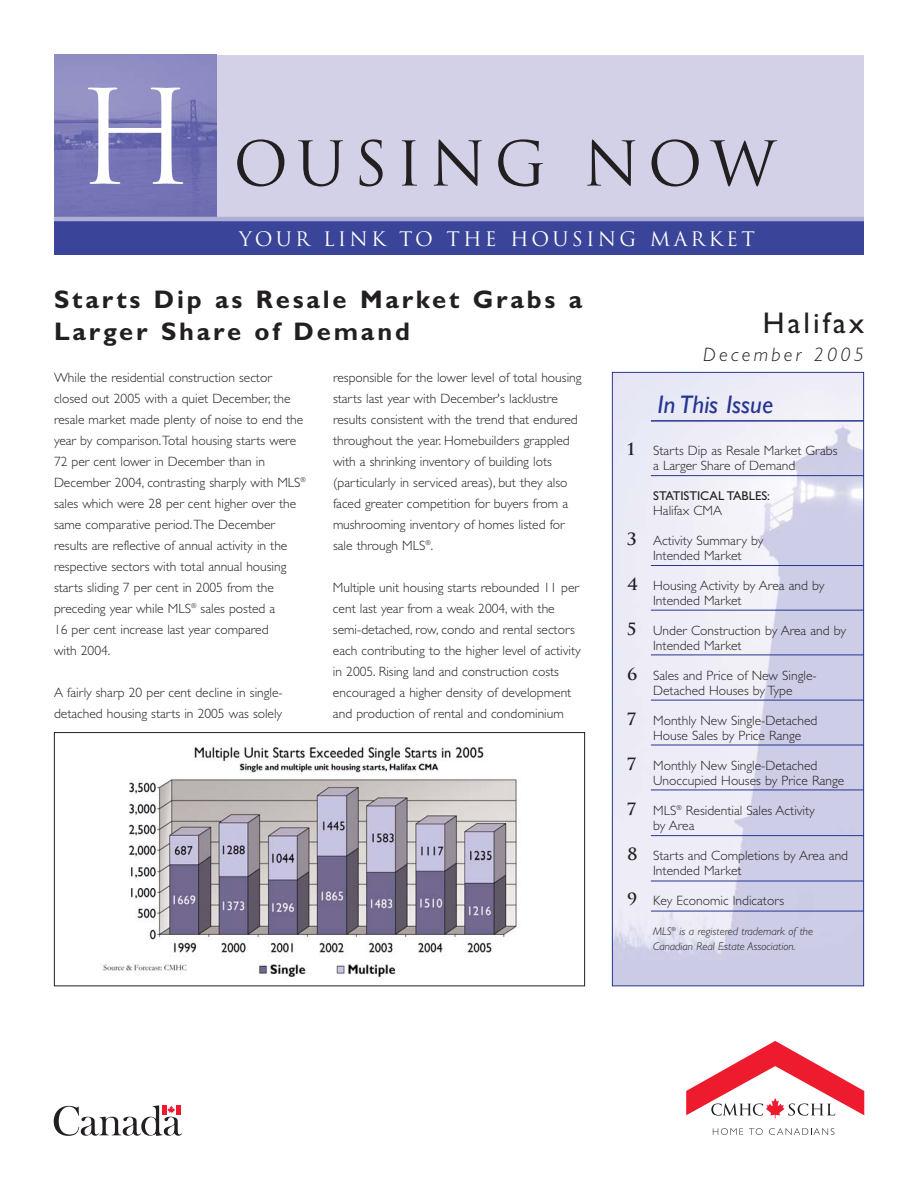
<style>
.page{position:relative;width:918px;height:1188px;background:#fff}
.page>*{position:absolute;margin:0;border:0;box-sizing:border-box;transform-origin:0 0}
.t1{font:127.5px "Trajan";color:#fff;scale:.95 1}
.t2{font:60px "Trajan";letter-spacing:.13em;color:#231f20}
.t3{font:30px "Gill Sans";letter-spacing:.1em;color:#231f20}
.t4{font:700 25.5px/31.5px "Gill Sans";letter-spacing:.11em;color:#231f20}
.t5{font:italic 25.5px "Gill Sans";color:#273591}
.t6{font:19.5px "Trajan";letter-spacing:.165em;color:#fff}
.t7{font:italic 300 19.5px "Gill Sans";letter-spacing:.165em;color:#231f20}
.t8{font:300 13.5px/21px "Gill Sans";color:#231f20}
.t9{font:12.75px "Gill Sans";color:#231f20}
.t10{font:italic 300 11.25px/15px "Gill Sans";color:#231f20}
.s1{font-family:"Trajan";font-weight:700;font-size:16.5px}
</style>
<div class="page">
<div style="left:212px;top:55px;width:652px;height:162px;background:#d2d1e8"></div>
<div style="left:54px;top:221px;width:810px;height:34px;background:#3a4498"></div>
<svg style="left:686px;top:1041px;width:178px;height:77px"></svg>
<svg style="left:713px;top:1128px;width:30px;height:7px"></svg>
<svg style="left:749px;top:1128px;width:14px;height:7px"></svg>
<svg style="left:769px;top:1128px;width:65px;height:7px"></svg>
<svg style="left:54px;top:1105px;width:128px;height:31px"></svg>
<img style="left:614px;top:374px;width:248px;height:610px">
<div style="left:612px;top:372px;width:252px;height:614px;border:1px solid #273591"></div>
<hr style="left:651px;top:420px;width:213px;height:2px;background:#273591">
<hr style="left:651px;top:475px;width:213px;height:1px;background:#273591">
<hr style="left:651px;top:565px;width:213px;height:1px;background:#273591">
<hr style="left:651px;top:610px;width:213px;height:1px;background:#273591">
<hr style="left:651px;top:655px;width:213px;height:1px;background:#273591">
<hr style="left:651px;top:700px;width:213px;height:1px;background:#273591">
<hr style="left:651px;top:745px;width:213px;height:1px;background:#273591">
<hr style="left:651px;top:790px;width:213px;height:1px;background:#273591">
<hr style="left:651px;top:835px;width:213px;height:1px;background:#273591">
<img style="left:54px;top:55px;width:162px;height:162px">
<hr style="left:54px;top:217px;width:810px;height:4px;background:#aeadd5">
<hr style="left:651px;top:881px;width:213px;height:1px;background:#273591">
<hr style="left:651px;top:911px;width:213px;height:1px;background:#273591">
<img style="left:103px;top:746px;width:414px;height:231px">
<div style="left:54px;top:732px;width:531px;height:254px;border:1px solid #231f20"></div>
<h1 class="t1" style="left:77px;top:65px;width:124px">H</h1>
<h2 class="t2" style="left:233px;top:130px;width:544px">OUSING NOW</h2>
<h3 class="t6" style="left:239px;top:228px;width:517px">YOUR LINK TO THE HOUSING MARKET</h3>
<h3 class="t4" style="left:54px;top:287px;width:530px">Starts Dip as Resale Market Grabs a<br>Larger Share of Demand</h3>
<p class="t8" style="left:54px;top:368px;width:253px">While the residential construction sector closed out 2005 with a quiet December, the resale market made plenty of noise to end the year by comparison.Total housing starts were 72 per cent lower in December than in December 2004, contrasting sharply with MLS<sup>® </sup>sales which were 28 per cent higher over the same comparative period.The December results are reflective of annual activity in the respective sectors with total annual housing starts sliding 7 per cent in 2005 from the preceding year while MLS<sup>®</sup> sales posted a<br>16 per cent increase last year compared<br>with 2004.</p>
<p class="t8" style="left:54px;top:683px;width:230px">A fairly sharp 20 per cent decline in single&shy;detached housing starts in 2005 was solely</p>
<p class="t8" style="left:333px;top:368px;width:250px">responsible for the lower level of total housing starts last year with December's lacklustre results consistent with the trend that endured throughout the year. Homebuilders grappled with a shrinking inventory of building lots (particularly in serviced areas), but they also faced greater competition for buyers from a mushrooming inventory of homes listed for sale through MLS<sup>®</sup>.</p>
<p class="t8" style="left:333px;top:578px;width:249px">Multiple unit housing starts rebounded 11 per cent last year from a weak 2004, with the semi-detached, row, condo and rental sectors each contributing to the higher level of activity in 2005. Rising land and construction costs encouraged a higher density of development and production of rental and condominium</p>
<h3 class="t3" style="left:763px;top:312px;width:103px">Halifax</h3>
<h3 class="t7" style="left:703px;top:348px;width:162px">December 2005</h3>
<h3 class="t5" style="left:658px;top:396px;width:117px">In This Issue</h3>
<p class="t8" style="left:653px;top:444px;width:186px;line-height:15px;text-indent:-26px"><span class="s1">1</span> Starts Dip as Resale Market Grabs a Larger Share of Demand</p>
<p class="t9" style="left:653px;top:491px;width:118px">STATISTICAL TABLES:</p>
<p class="t8" style="left:653px;top:501px;width:70px">Halifax CMA</p>
<p class="t8" style="left:627px;top:534px;width:138px;line-height:15px;text-align:center"><span class="s1">3</span> Activity Summary by<br>Intended Market</p>
<p class="t8" style="left:653px;top:579px;width:173px;line-height:15px;text-indent:-26px"><span class="s1">4</span> Housing Activity by Area and by<br>Intended Market</p>
<p class="t8" style="left:653px;top:624px;width:195px;line-height:15px;text-indent:-26px"><span class="s1">5</span> Under Construction by Area and by<br>Intended Market</p>
<p class="t8" style="left:627px;top:669px;width:191px;line-height:15px;text-align:center"><span class="s1">6</span> Sales and Price of New Single-<br>Detached Houses by Type</p>
<p class="t8" style="left:653px;top:714px;width:166px;line-height:15px;text-indent:-26px"><span class="s1">7</span> Monthly New Single-Detached<br>House Sales by Price Range</p>
<p class="t8" style="left:653px;top:759px;width:193px;line-height:15px;text-indent:-26px"><span class="s1">7</span> Monthly New Single-Detached<br>Unoccupied Houses by Price Range</p>
<p class="t8" style="left:653px;top:804px;width:163px;line-height:15px;text-indent:-26px"><span class="s1">7</span> MLS<sup>®</sup> Residential Sales Activity by Area</p>
<p class="t8" style="left:653px;top:849px;width:197px;line-height:15px;text-indent:-26px"><span class="s1">8</span> Starts and Completions by Area and<br>Intended Market</p>
<p class="t8" style="left:627px;top:891px;width:159px"><span class="s1">9</span> Key Economic Indicators</p>
<p class="t10" style="left:653px;top:925px;width:161px">MLS<sup>®</sup> is a registered trademark of the<br>Canadian Real Estate Association.</p>
</div>
